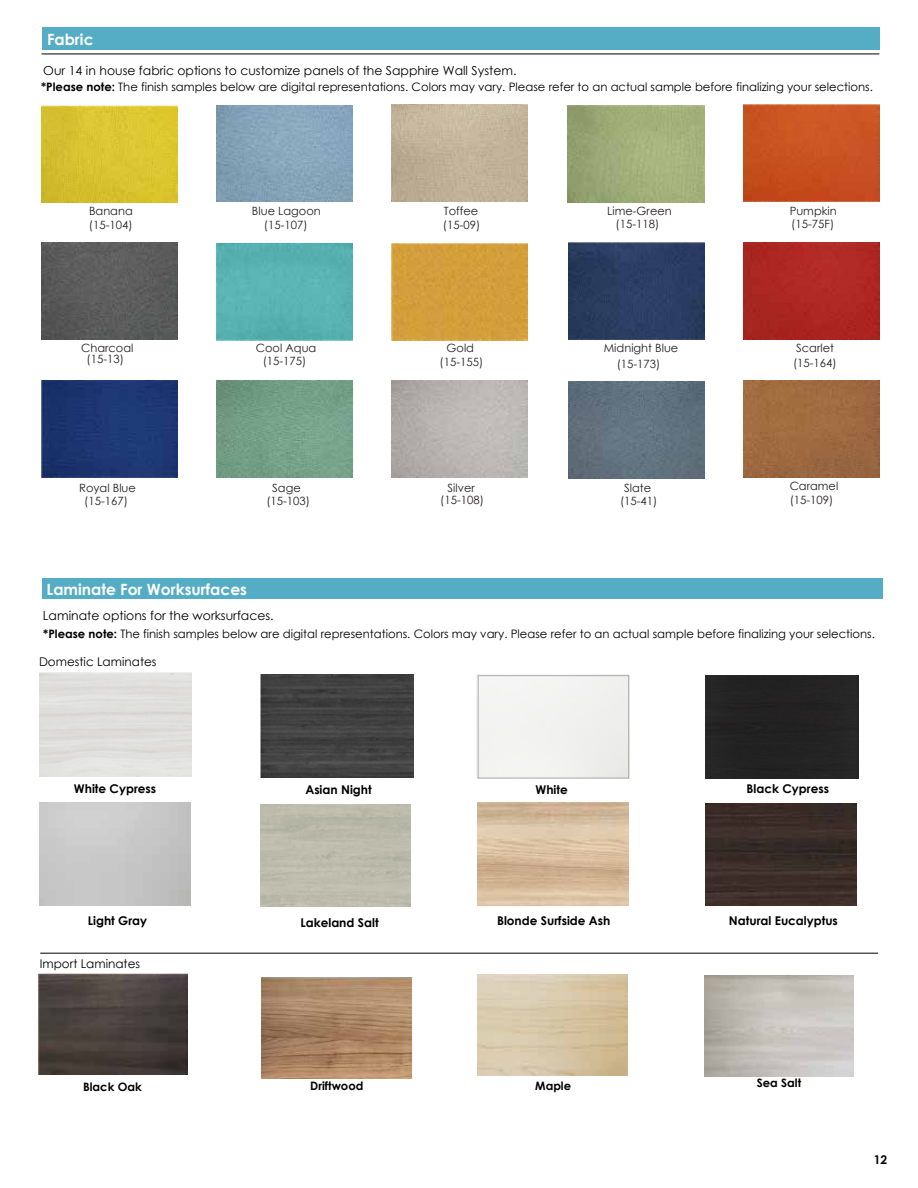
<style>
.page{position:relative;width:918px;height:1188px;background:#fff}
.page>*{position:absolute;margin:0;border:0;box-sizing:border-box;transform-origin:0 0}
.t1{font:700 15.45px "Century Gothic";color:#fff}
.t2{font:12.45px "Century Gothic";color:#000}
.t3{font:700 12px "Century Gothic";color:#000}
.t4{font:12px "Century Gothic";color:#000}
.t5{font:11.55px "Century Gothic";color:#000}
.t6{font:700 11.55px "Century Gothic";color:#000}
.t7{font:11.4px/13.6px "Century Gothic";color:#231f20;text-align:center}
.s1{font-weight:700}
</style>
<div class="page">
<div style="left:42px;top:578px;width:841px;height:21px;background:#54adc4"></div>
<div style="left:42px;top:28px;width:838px;height:22px;background:#54adc4"></div>
<hr style="left:42px;top:54px;width:837px;height:1px;background:#000">
<img style="left:41px;top:105px;width:136px;height:97px">
<img style="left:216px;top:105px;width:136px;height:97px">
<img style="left:744px;top:380px;width:136px;height:97px">
<img style="left:41px;top:242px;width:136px;height:97px">
<div style="left:216px;top:243px;width:136px;height:97px;background:#59b2b2"></div>
<div style="left:391px;top:244px;width:136px;height:97px;background:#d49e3c"></div>
<img style="left:568px;top:105px;width:136px;height:97px">
<img style="left:568px;top:243px;width:136px;height:97px">
<img style="left:744px;top:104px;width:136px;height:97px">
<img style="left:41px;top:380px;width:136px;height:97px">
<img style="left:216px;top:381px;width:136px;height:97px">
<div style="left:744px;top:243px;width:136px;height:97px;background:#ad2723"></div>
<img style="left:569px;top:382px;width:136px;height:96px">
<img style="left:391px;top:105px;width:136px;height:97px">
<div style="left:478px;top:675px;width:151px;height:103px;border:1px solid #ababab"></div>
<img style="left:261px;top:675px;width:152px;height:103px">
<div style="left:706px;top:675px;width:152px;height:104px;background:#242323"></div>
<img style="left:705px;top:803px;width:151px;height:103px">
<img style="left:39px;top:974px;width:148px;height:101px">
<img style="left:261px;top:977px;width:151px;height:101px">
<hr style="left:40px;top:953px;width:838px;height:1px;background:#000">
<h1 class="t1" style="left:47px;top:27px;width:48px">Fabric</h1>
<p class="t2" style="left:43px;top:61px;width:475px">Our 14 in house fabric options to customize panels of the Sapphire Wall System.</p>
<p class="t5" style="left:41px;top:79px;width:833px"><span class="s1">*Please note:</span> The finish samples below are digital representations. Colors may vary. Please refer to an actual sample before finalizing your selections.</p>
<p class="t7" style="left:89px;top:204px;width:45px;text-align:left">Banana (15-104)</p>
<p class="t7" style="left:252px;top:203px;width:70px;line-height:14.5px">Blue Lagoon (15-107)</p>
<p class="t7" style="left:443px;top:204px;width:39px;text-align:left">Toffee (15-09)</p>
<p class="t7" style="left:607px;top:205px;width:66px;line-height:12.8px">Lime-Green (15-118)</p>
<p class="t7" style="left:790px;top:204px;width:49px;text-align:left">Pumpkin (15-75F)</p>
<p class="t7" style="left:81px;top:342px;width:54px;line-height:11.6px">Charcoal (15-13)</p>
<p class="t7" style="left:256px;top:341px;width:62px;line-height:12.8px">Cool Aqua (15-175)</p>
<p class="t7" style="left:440px;top:341px;width:45px">Gold (15-155)</p>
<p class="t7" style="left:604px;top:340px;width:76px;line-height:15.6px">Midnight Blue (15-173)</p>
<p class="t7" style="left:793px;top:340px;width:45px;line-height:14.5px;text-align:left">Scarlet (15-164)</p>
<p class="t7" style="left:79px;top:481px;width:58px">Royal Blue (15-167)</p>
<p class="t7" style="left:266px;top:480px;width:45px">Sage (15-103)</p>
<p class="t7" style="left:440px;top:481px;width:45px;line-height:12.8px">Silver (15-108)</p>
<p class="t7" style="left:620px;top:481px;width:39px">Slate (15-41)</p>
<p class="t7" style="left:790px;top:479px;width:50px;text-align:left">Caramel (15-109)</p>
<h1 class="t1" style="left:47px;top:578px;width:202px">Laminate For Worksurfaces</h1>
<p class="t2" style="left:43px;top:607px;width:232px">Laminate options for the worksurfaces.</p>
<p class="t5" style="left:43px;top:626px;width:833px"><span class="s1">*Please note:</span> The finish samples below are digital representations. Colors may vary. Please refer to an actual sample before finalizing your selections.</p>
<p class="t4" style="left:39px;top:654px;width:119px">Domestic Laminates</p>
<p class="t3" style="left:74px;top:779px;width:84px">White Cypress</p>
<p class="t3" style="left:305px;top:780px;width:68px">Asian Night</p>
<p class="t3" style="left:747px;top:780px;width:84px">Black Cypress</p>
<p class="t3" style="left:536px;top:780px;width:34px">White</p>
<p class="t3" style="left:88px;top:911px;width:61px">Light Gray</p>
<p class="t4" style="left:40px;top:955px;width:102px">Import Laminates</p>
<p class="t3" style="left:300px;top:913px;width:80px">Lakeland Salt</p>
<p class="t3" style="left:497px;top:911px;width:115px">Blonde Surfside Ash</p>
<p class="t3" style="left:729px;top:912px;width:111px">Natural Eucalyptus</p>
<p class="t6" style="left:83px;top:1078px;width:60px">Black Oak</p>
<p class="t6" style="left:310px;top:1077px;width:55px">Driftwood</p>
<p class="t6" style="left:535px;top:1077px;width:37px">Maple</p>
<p class="t6" style="left:757px;top:1074px;width:46px">Sea Salt</p>
<p class="t3" style="left:874px;top:1150px;width:15px">12</p>
</div>
